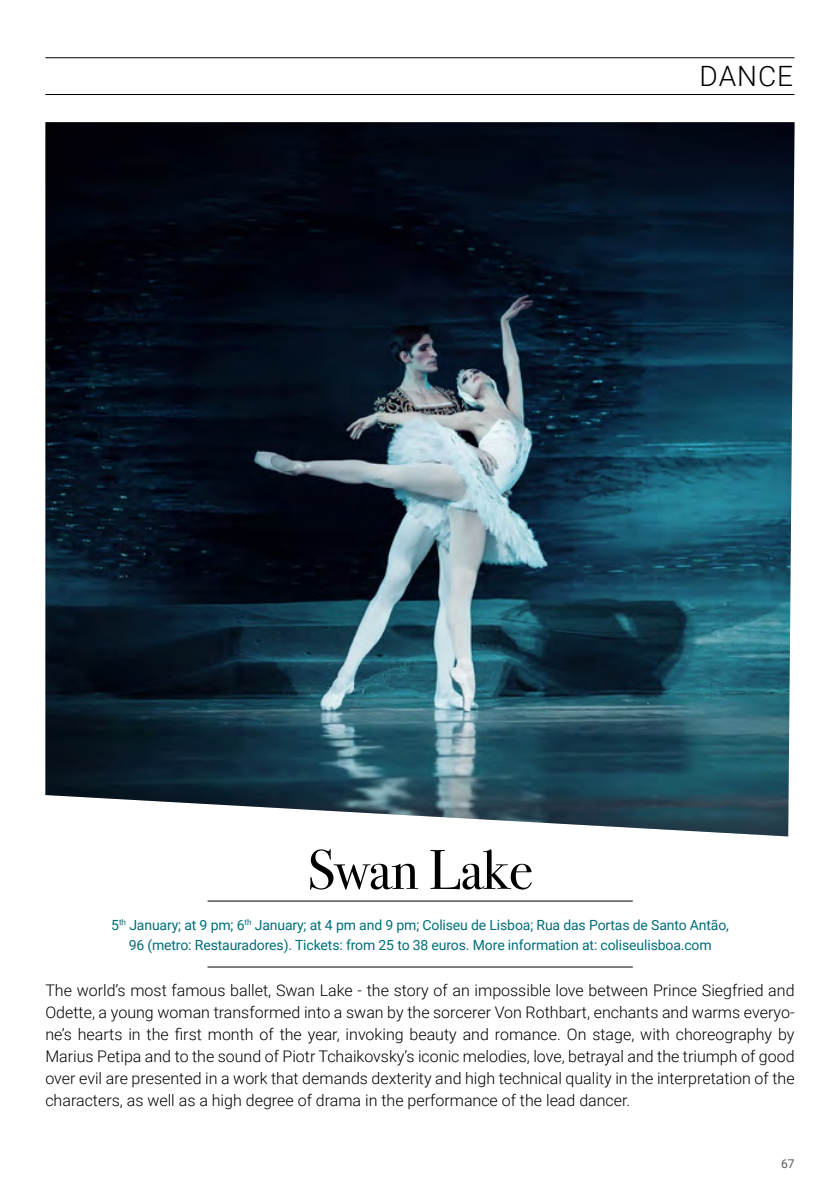
<style>
.page{position:relative;width:840px;height:1191px;background:#fff}
.page>*{position:absolute;margin:0;border:0;box-sizing:border-box;transform-origin:0 0}
.t1{font:56px "Bodoni Svty Two ITCTT";color:#000}
.t2{font:300 28px "Roboto";letter-spacing:.035em;color:#000}
.t3{font:300 16px/22px "Roboto";color:#000;text-align:justify}
.t4{font:14px/20px "Roboto";letter-spacing:-.01em;color:#006e79;text-align:center}
.t5{font:12px "Roboto";color:#575756}
</style>
<div class="page">
<hr style="left:45px;top:57px;width:749px;height:1px;background:#000">
<hr style="left:45px;top:94px;width:749px;height:1px;background:#000">
<hr style="left:207px;top:900px;width:425px;height:1px;background:#000">
<hr style="left:207px;top:966px;width:425px;height:1px;background:#000">
<img style="left:45px;top:122px;width:749px;height:714px">
<h2 class="t2" style="left:699px;top:56px;width:95px">DANCE</h2>
<h1 class="t1" style="left:307px;top:824px;width:227px">Swan Lake</h1>
<p class="t4" style="left:111px;top:914px;width:619px">5<sup>th</sup> January; at 9 pm; 6<sup>th</sup> January; at 4 pm and 9 pm; Coliseu de Lisboa; Rua das Portas de Santo Antão,<br>96 (metro: Restauradores). Tickets: from 25 to 38 euros. More information at: coliseulisboa.com</p>
<p class="t3" style="left:45px;top:978px;width:750px">The world’s most famous ballet, Swan Lake - the story of an impossible love between Prince Siegfried and Odette, a young woman transformed into a swan by the sorcerer Von Rothbart, enchants and warms everyo&shy;ne’s hearts in the first month of the year, invoking beauty and romance. On stage, with choreography by Marius Petipa and to the sound of Piotr Tchaikovsky’s iconic melodies, love, betrayal and the triumph of good over evil are presented in a work that demands dexterity and high technical quality in the interpretation of the characters, as well as a high degree of drama in the performance of the lead dancer.</p>
<p class="t5" style="left:780px;top:1155px;width:15px">67</p>
</div>
